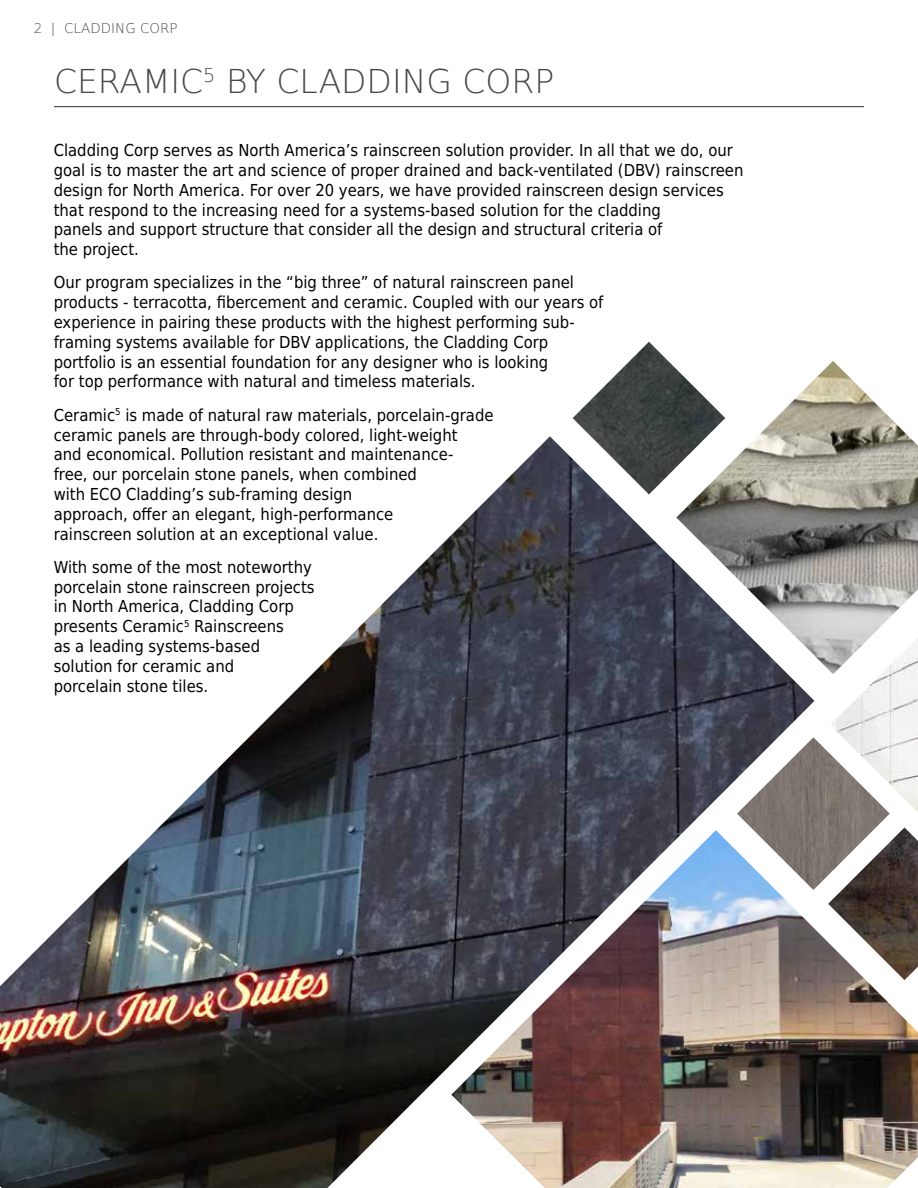
<style>
.page{position:relative;width:918px;height:1188px;background:#fff}
.page>*{position:absolute;margin:0;border:0;box-sizing:border-box;transform-origin:0 0}
.t1{font:200 33px "DejaVu Sans";color:#494748}
.t2{font:16.5px/19.8px "DejaVu Sans Condensed";color:#000}
.t3{font:200 13.5px "DejaVu Sans";color:#494748}
</style>
<div class="page">
<hr style="left:54px;top:106px;width:810px;height:1px;background:#494748">
<img style="left:725px;top:361px;width:193px;height:310px">
<img style="left:830px;top:637px;width:88px;height:175px">
<img style="left:573px;top:342px;width:152px;height:94px">
<img style="left:814px;top:737px;width:76px;height:93px">
<img style="left:0;top:436px;width:814px;height:752px">
<img style="left:451px;top:830px;width:467px;height:358px">
<p class="t3" style="left:34px;top:18px;width:145px">2 | CLADDING CORP</p>
<h1 class="t1" style="left:54px;top:56px;width:502px">CERAMIC<sup>5</sup> BY CLADDING CORP</h1>
<p class="t2" style="left:54px;top:140px;width:691px">Cladding Corp serves as North America’s rainscreen solution provider. In all that we do, our goal is to master the art and science of proper drained and back-ventilated (DBV) rainscreen design for North America. For over 20 years, we have provided rainscreen design services that respond to the increasing need for a systems-based solution for the cladding<br>panels and support structure that consider all the design and structural criteria of<br>the project.</p>
<p class="t2" style="left:54px;top:272px;width:551px">Our program specializes in the “big three” of natural rainscreen panel products - terracotta, fibercement and ceramic. Coupled with our years of experience in pairing these products with the highest performing sub&shy;framing systems available for DBV applications, the Cladding Corp portfolio is an essential foundation for any designer who is looking<br>for top performance with natural and timeless materials.</p>
<p class="t2" style="left:54px;top:405px;width:441px">Ceramic<sup>5</sup> is made of natural raw materials, porcelain-grade ceramic panels are through-body colored, light-weight<br>and economical. Pollution resistant and maintenance-<br>free, our porcelain stone panels, when combined<br>with ECO Cladding’s sub-framing design<br>approach, offer an elegant, high-performance<br>rainscreen solution at an exceptional value.</p>
<p class="t2" style="left:54px;top:557px;width:262px">With some of the most noteworthy porcelain stone rainscreen projects in North America, Cladding Corp presents Ceramic<sup>5</sup> Rainscreens<br>as a leading systems-based solution for ceramic and<br>porcelain stone tiles.</p>
</div>
